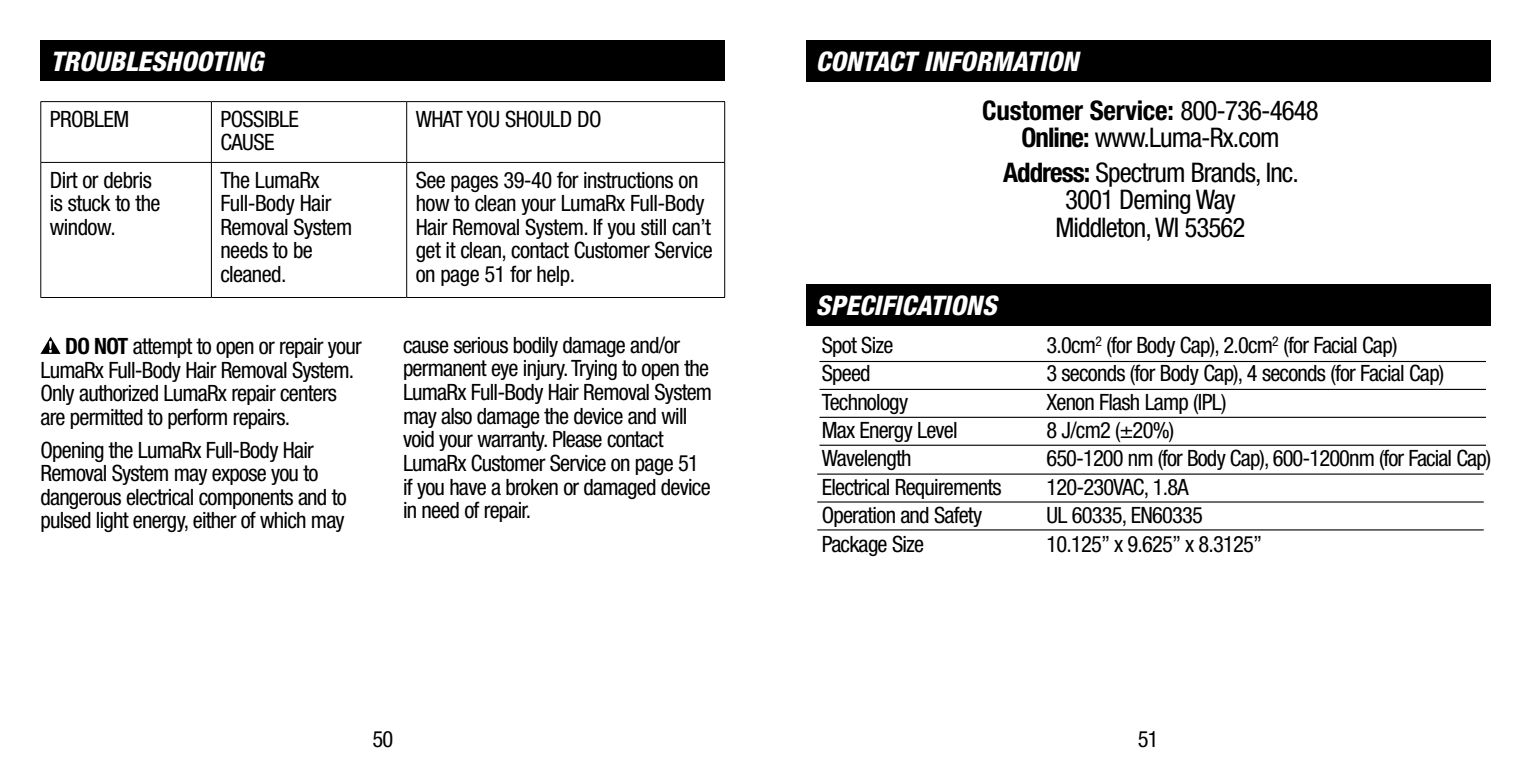
<style>
.page{position:relative;width:1531px;height:766px;background:#fff}
.page>*{position:absolute;margin:0;border:0;box-sizing:border-box;transform-origin:0 0}
.t1{font:condensed 27px/27px "Helvetica Neue LT Std";letter-spacing:-.035em;color:#000;text-align:center}
.t2{font:italic 800 condensed 27px "Helvetica Neue LT Std";color:#fff}
.t3{font:condensed 22.5px/23.6px "Helvetica Neue LT Std";letter-spacing:-.035em;color:#000}
.s1{font-weight:700}
</style>
<div class="page">
<div style="left:40px;top:40px;width:685px;height:41px;background:#000"></div>
<hr style="left:40px;top:162px;width:171px;height:1px;background:#000">
<hr style="left:40px;top:297px;width:171px;height:1px;background:#000">
<hr style="left:211px;top:162px;width:196px;height:1px;background:#000">
<hr style="left:407px;top:162px;width:318px;height:1px;background:#000">
<hr style="left:211px;top:297px;width:196px;height:1px;background:#000">
<hr style="left:407px;top:297px;width:318px;height:1px;background:#000">
<hr style="left:40px;top:101px;width:171px;height:1px;background:#000">
<hr style="left:40px;top:102px;width:1px;height:60px;background:#000">
<hr style="left:211px;top:101px;width:196px;height:1px;background:#000">
<hr style="left:211px;top:102px;width:1px;height:60px;background:#000">
<hr style="left:407px;top:101px;width:318px;height:1px;background:#000">
<hr style="left:406px;top:102px;width:1px;height:60px;background:#000">
<hr style="left:724px;top:102px;width:1px;height:60px;background:#000">
<hr style="left:40px;top:163px;width:1px;height:134px;background:#000">
<hr style="left:211px;top:163px;width:1px;height:134px;background:#000">
<hr style="left:406px;top:163px;width:1px;height:134px;background:#000">
<hr style="left:724px;top:163px;width:1px;height:134px;background:#000">
<svg style="left:40px;top:336px;width:21px;height:18px"></svg>
<div style="left:806px;top:284px;width:684px;height:42px;background:#000"></div>
<hr style="left:819px;top:361px;width:667px;height:1px;background:#000">
<hr style="left:819px;top:389px;width:667px;height:1px;background:#000">
<hr style="left:819px;top:416px;width:667px;height:2px;background:#000">
<hr style="left:819px;top:444px;width:667px;height:1px;background:#000">
<hr style="left:817px;top:473px;width:666px;height:1px;background:#000">
<hr style="left:817px;top:501px;width:666px;height:1px;background:#000">
<hr style="left:817px;top:529px;width:666px;height:1px;background:#000">
<div style="left:806px;top:41px;width:684px;height:41px;background:#000"></div>
<p class="t2" style="left:51px;top:44px;width:214px">TROUBLESHOOTING</p>
<p class="t3" style="left:50px;top:107px;width:81px">PROBLEM</p>
<p class="t3" style="left:220px;top:107px;width:80px">POSSIBLE<br>CAUSE</p>
<p class="t3" style="left:416px;top:107px;width:187px">WHAT YOU SHOULD DO</p>
<p class="t3" style="left:50px;top:167px;width:112px">Dirt or debris is stuck to the window.</p>
<p class="t3" style="left:220px;top:167px;width:133px">The LumaRx<br>Full-Body Hair<br>Removal System needs to be cleaned.</p>
<p class="t3" style="left:416px;top:167px;width:299px">See pages 39-40 for instructions on how to clean your LumaRx Full-Body Hair Removal System. If you still can’t get it clean, contact Customer Service on page 51 for help.</p>
<p class="t3" style="left:40px;top:334px;width:323px;text-indent:25px"><span class="s1">DO NOT</span> attempt to open or repair your LumaRx Full-Body Hair Removal System.<br>Only authorized LumaRx repair centers are permitted to perform repairs.</p>
<p class="t3" style="left:40px;top:437px;width:308px">Opening the LumaRx Full-Body Hair Removal System may expose you to dangerous electrical components and to pulsed light energy, either of which may</p>
<p class="t3" style="left:403px;top:333px;width:311px">cause serious bodily damage and/or permanent eye injury. Trying to open the LumaRx Full-Body Hair Removal System may also damage the device and will void your warranty. Please contact LumaRx Customer Service on page 51 if you have a broken or damaged device in need of repair.</p>
<p class="t2" style="left:816px;top:45px;width:264px">CONTACT INFORMATION</p>
<p class="t1" style="left:982px;top:97px;width:338px"><span class="s1">Customer Service:</span> 800-736-4648<br><span class="s1">Online:</span> www.Luma-Rx.com</p>
<p class="t1" style="left:1003px;top:159px;width:297px"><span class="s1">Address:</span> Spectrum Brands, Inc.<br>3001 Deming Way<br>Middleton, WI 53562</p>
<p class="t2" style="left:816px;top:288px;width:182px">SPECIFICATIONS</p>
<p class="t3" style="left:822px;top:330px;width:181px;line-height:28.3px">Spot Size<br>Speed<br>Technology<br>Max Energy Level<br>Wavelength<br>Electrical Requirements<br>Operation and Safety<br>Package Size</p>
<p class="t3" style="left:1046px;top:330px;width:446px;line-height:28.3px">3.0cm<sup>2</sup> (for Body Cap), 2.0cm<sup>2</sup> (for Facial Cap)<br>3 seconds (for Body Cap), 4 seconds (for Facial Cap)<br>Xenon Flash Lamp (IPL)<br>8 J/cm2 (±20%)<br>650-1200 nm (for Body Cap), 600-1200nm (for Facial Cap)<br>120-230VAC, 1.8A<br>UL 60335, EN60335<br>10.125” x 9.625” x 8.3125”</p>
<p class="t3" style="left:372px;top:726px;width:22px">50</p>
<p class="t3" style="left:1138px;top:726px;width:22px">51</p>
</div>
